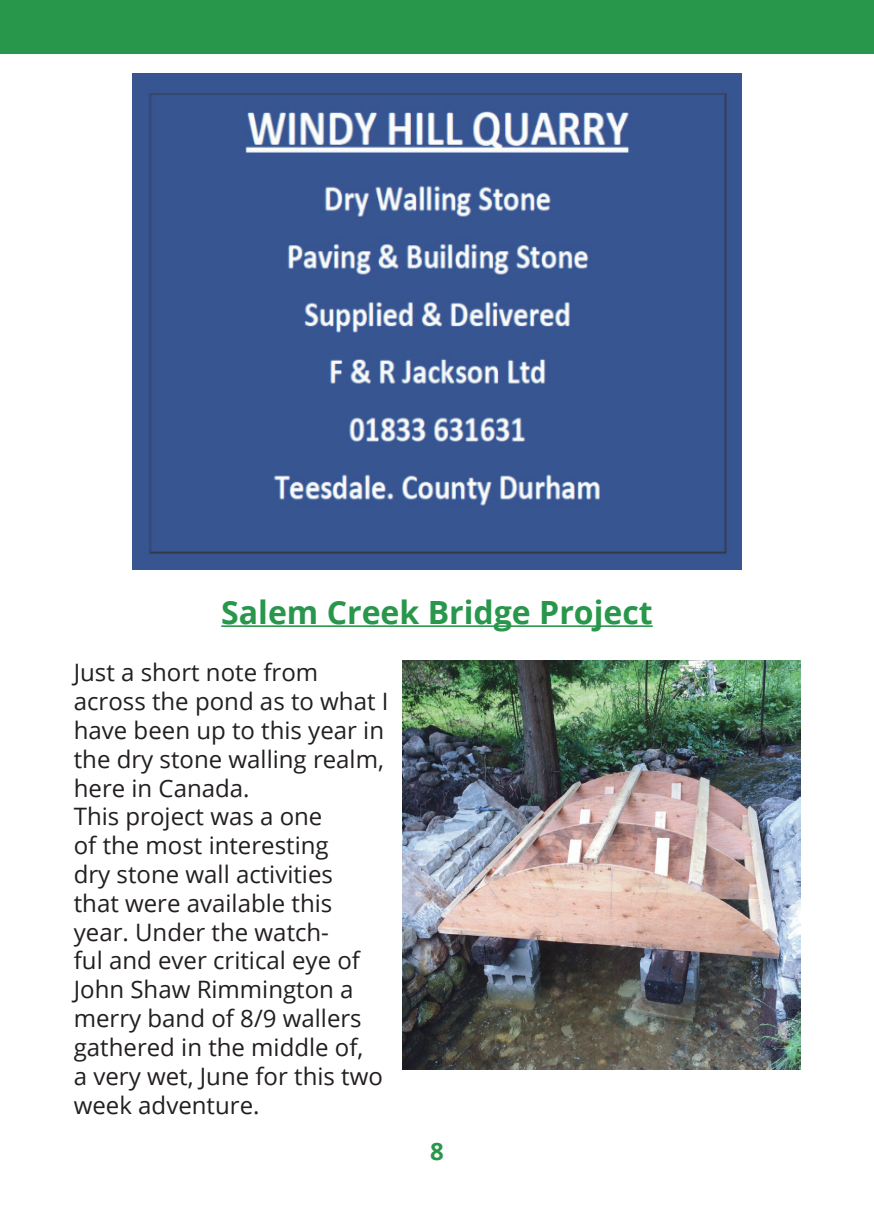
<style>
.page{position:relative;width:874px;height:1225px;background:#fff}
.page>*{position:absolute;margin:0;border:0;box-sizing:border-box;transform-origin:0 0}
.Article_heading{font:700 32px "Open Sans";color:#28964b}
.Article_paragraph{font:24px/28.8px "Open Sans";color:#231f20}
.t1{font:700 24px "Open Sans";color:#28964b}
</style>
<div class="page">
<div style="left:0;top:0;width:873px;height:54px;background:#28964b"></div>
<hr style="left:221px;top:625px;width:431px;height:2px;background:#28964b">
<img style="left:132px;top:74px;width:609px;height:495px">
<img style="left:403px;top:660px;width:396px;height:410px">
<p class="Article_heading" style="left:221px;top:589px;width:433px">Salem Creek Bridge Project</p>
<p class="Article_paragraph" style="left:74px;top:657px;width:316px">Just a short note from across the pond as to what I have been up to this year in the dry stone walling realm, here in Canada.</p>
<p class="Article_paragraph" style="left:74px;top:801px;width:310px">This project was a one<br>of the most interesting<br>dry stone wall activities that were available this year. Under the watch-<br>ful and ever critical eye of<br>John Shaw Rimmington a merry band of 8/9 wallers gathered in the middle of,<br>a very wet, June for this two week adventure.</p>
<p class="t1" style="left:430px;top:1134px;width:15px">8</p>
</div>
